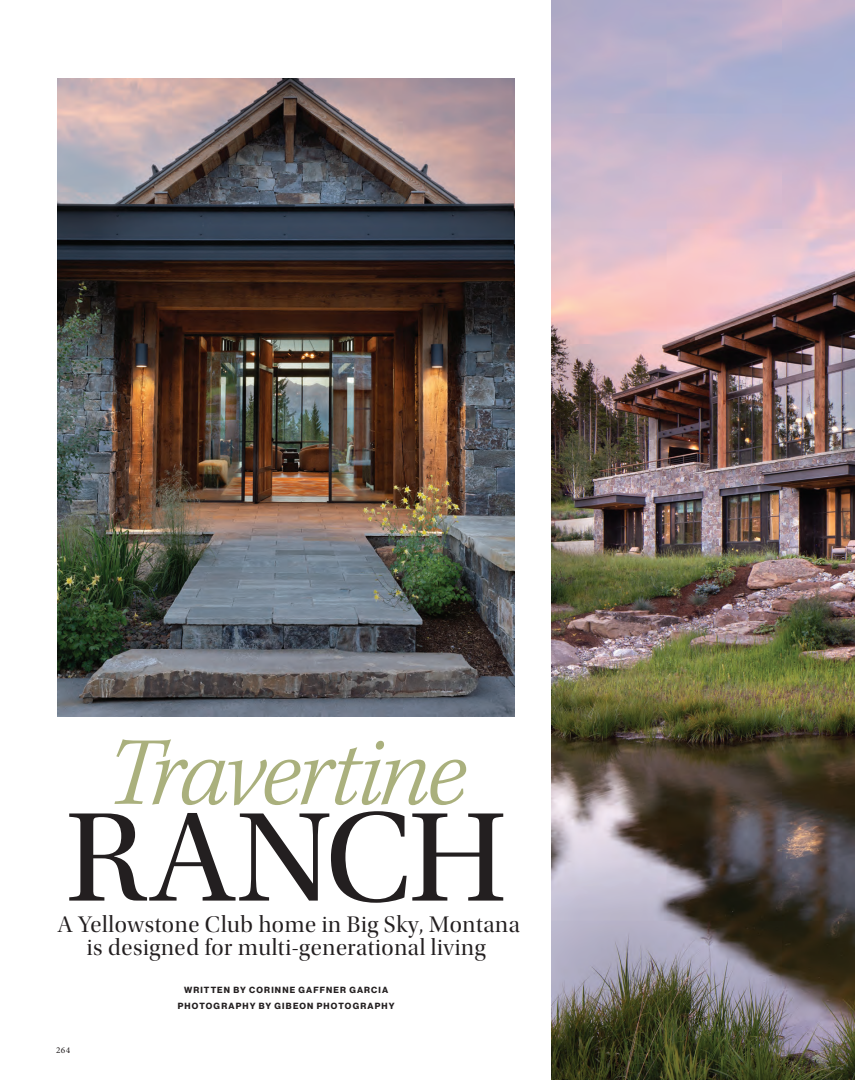
<style>
.page{position:relative;width:855px;height:1080px;background:#fff}
.page>*{position:absolute;margin:0;border:0;box-sizing:border-box;transform-origin:0 0}
.Dept__Hed{font:132.75px "Utopia Std Subh";letter-spacing:-.005em;color:#231f20}
.Dept__Hed-2{font:italic 300 100px "Kepler Std";letter-spacing:-.035em;color:#aab07d}
.Sub_Hed{font:23.5px/23.4px "Utopia Std Disp";letter-spacing:.025em;color:#231f20;text-align:center}
.t1{font:9px "Minion Pro";color:#231f20}
.By_Line{font:8.75px "N Haas Grotesk DS Pro 75 Bd";letter-spacing:.135em;color:#231f20}
</style>
<div class="page">
<img style="left:551px;top:0;width:304px;height:1080px">
<img style="left:57px;top:79px;width:458px;height:637px">
<p class="Dept__Hed-2" style="left:106px;top:715px;width:363px">Travertine</p>
<p class="Dept__Hed" style="left:66px;top:786px;width:443px">RANCH</p>
<p class="Sub_Hed" style="left:57px;top:913px;width:464px">A Yellowstone Club home in Big Sky, Montana is designed for multi-generational living</p>
<p class="t1" style="left:56px;top:1044px;width:16px">264</p>
<p class="By_Line" style="left:184px;top:985px;width:206px">WRITTEN BY CORINNE GAFFNER GARCIA</p>
<p class="By_Line" style="left:178px;top:1001px;width:218px">PHOTOGRAPHY BY GIBEON PHOTOGRAPHY</p>
</div>
